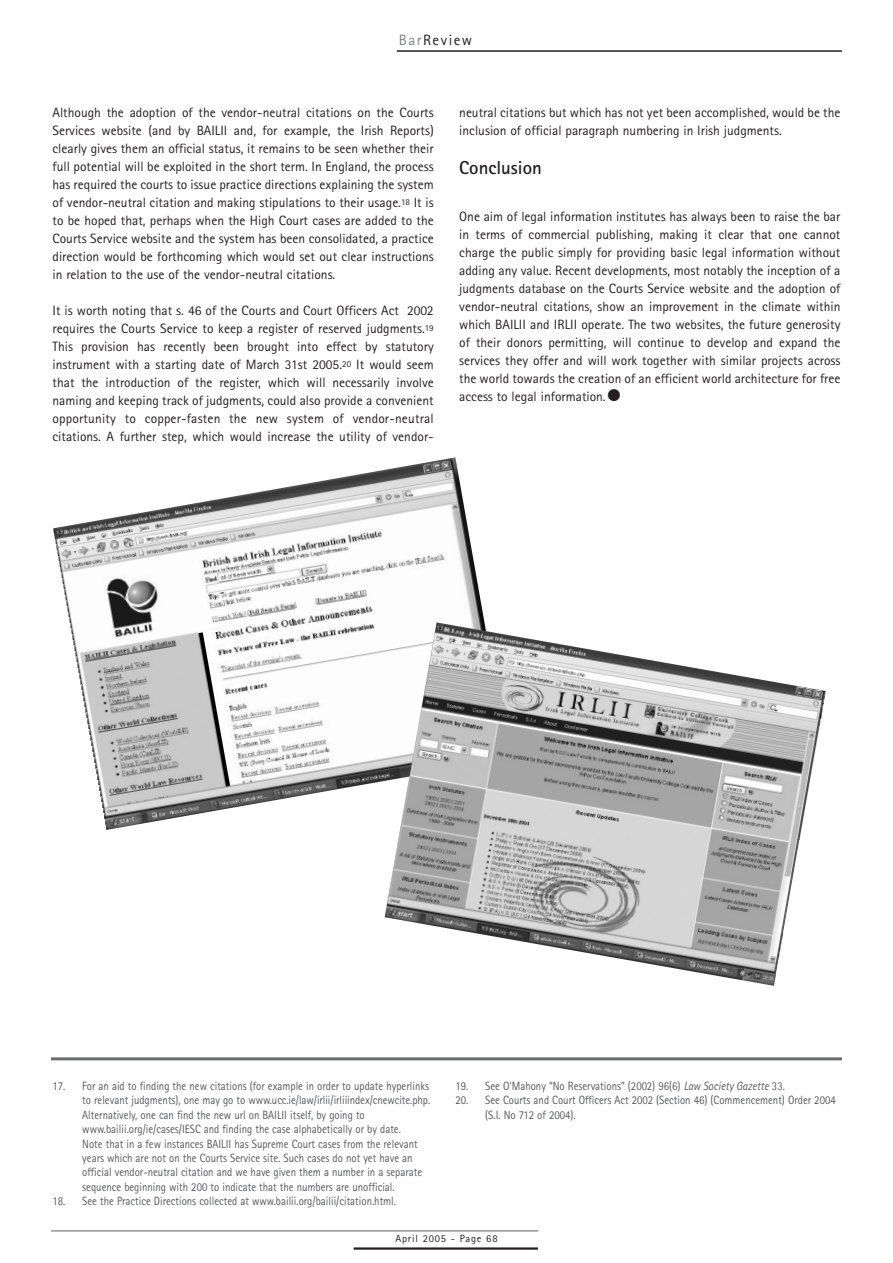
<style>
.page{position:relative;width:893px;height:1263px;background:#fff}
.page>*{position:absolute;margin:0;border:0;box-sizing:border-box;transform-origin:0 0}
.t1{font:33px "Rotis Sans Serif";color:#231f20}
.t2{font:700 18.75px "Rotis Sans Serif";color:#231f20}
.t3{font:15px "Rotis Sans Serif";letter-spacing:.1em;color:#231f20}
.t4{font:13.5px/18px "Rotis Sans Serif";color:#231f20;text-align:justify}
.t5{font:12px/14.4px "Rotis Sans Serif";color:#57585a;scale:.9 1}
.t6{font:10.5px "Rotis Sans Serif";letter-spacing:.08em;color:#231f20}
.s1{color:#808285}
.s2{font-style:italic}
</style>
<div class="page">
<hr style="left:51px;top:1230px;width:487px;height:1px;background:#939598">
<hr style="left:397px;top:50px;width:445px;height:2px;background:#231f20">
<hr style="left:354px;top:1247px;width:184px;height:3px;background:#231f20">
<hr style="left:51px;top:1057px;width:791px;height:3px;background:#6c6d70">
<img style="left:53px;top:457px;width:432px;height:373px">
<img style="left:385px;top:622px;width:441px;height:364px">
<p class="t3" style="left:399px;top:35px;width:75px"><span class="s1">Bar</span>Review</p>
<p class="t4" style="left:53px;top:105px;width:383px">Although the adoption of the vendor-neutral citations on the Courts Services website (and by BAILII and, for example, the Irish Reports) clearly gives them an official status, it remains to be seen whether their full potential will be exploited in the short term. In England, the process has required the courts to issue practice directions explaining the system of vendor-neutral citation and making stipulations to their usage.<sup>18</sup> It is to be hoped that, perhaps when the High Court cases are added to the Courts Service website and the system has been consolidated, a practice direction would be forthcoming which would set out clear instructions in relation to the use of the vendor-neutral citations.</p>
<p class="t4" style="left:53px;top:303px;width:383px">It is worth noting that s. 46 of the Courts and Court Officers Act 2002 requires the Courts Service to keep a register of reserved judgments.<sup>19<br></sup>This provision has recently been brought into effect by statutory instrument with a starting date of March 31st 2005.<sup>20</sup> It would seem that the introduction of the register, which will necessarily involve naming and keeping track of judgments, could also provide a convenient opportunity to copper-fasten the new system of vendor-neutral citations. A further step, which would increase the utility of vendor-</p>
<p class="t4" style="left:459px;top:105px;width:383px">neutral citations but which has not yet been accomplished, would be the inclusion of official paragraph numbering in Irish judgments.</p>
<h2 class="t2" style="left:459px;top:161px;width:84px">Conclusion</h2>
<p class="t4" style="left:459px;top:209px;width:383px">One aim of legal information institutes has always been to raise the bar in terms of commercial publishing, making it clear that one cannot charge the public simply for providing basic legal information without adding any value. Recent developments, most notably the inception of a judgments database on the Courts Service website and the adoption of vendor-neutral citations, show an improvement in the climate within which BAILII and IRLII operate. The two websites, the future generosity of their donors permitting, will continue to develop and expand the services they offer and will work together with similar projects across the world towards the creation of an efficient world architecture for free access to legal information.</p>
<h1 class="t1" style="left:606px;top:384px;width:18px">•</h1>
<p class="t5" style="left:82px;top:1080px;width:388px;text-indent:-30px">17. For an aid to finding the new citations (for example in order to update hyperlinks to relevant judgments), one may go to www.ucc.ie/law/irlii/irliiindex/cnewcite.php.<br>Alternatively, one can find the new url on BAILII itself, by going to www.bailii.org/ie/cases/IESC and finding the case alphabetically or by date.<br>Note that in a few instances BAILII has Supreme Court cases from the relevant years which are not on the Courts Service site. Such cases do not yet have an official vendor-neutral citation and we have given them a number in a separate sequence beginning with 200 to indicate that the numbers are unofficial.</p>
<p class="t5" style="left:53px;top:1195px;width:383px">18. See the Practice Directions collected at www.bailii.org/bailii/citation.html.</p>
<p class="t5" style="left:455px;top:1080px;width:367px">19. See O’Mahony “No Reservations” (2002) 96(6) <span class="s2">Law Society Gazette</span> 33.</p>
<p class="t5" style="left:485px;top:1094px;width:391px;text-indent:-30px">20. See Courts and Court Officers Act 2002 (Section 46) (Commencement) Order 2004 (S.I. No 712 of 2004).</p>
<p class="t6" style="left:395px;top:1234px;width:104px">April 2005 - Page 68</p>
</div>
